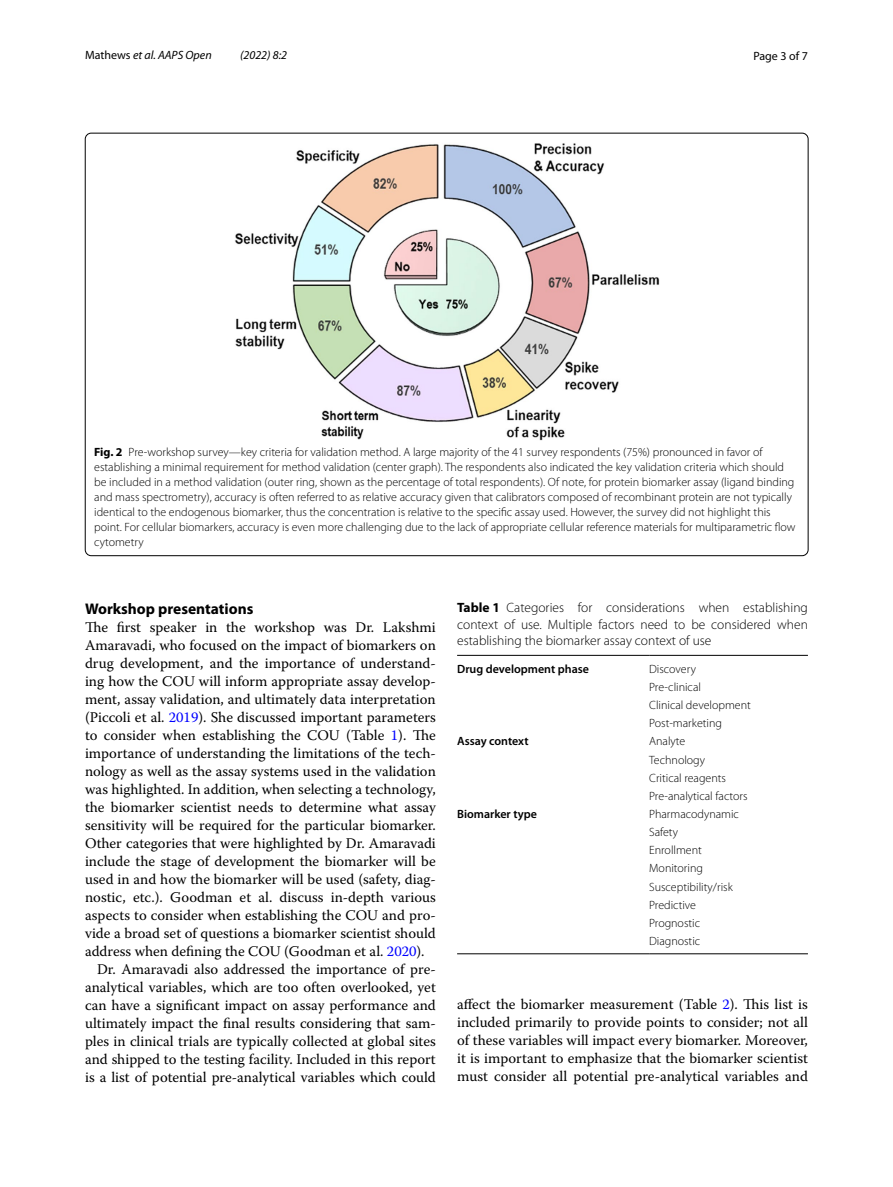
<style>
.page{position:relative;width:893px;height:1187px;background:#fff}
.page>*{position:absolute;margin:0;border:0;box-sizing:border-box;transform-origin:0 0}
.t1{font:700 15.45px "Myriad Pro";color:#000}
.t2{font:14.7px/18px "Warnock Pro";color:#000;text-align:justify}
.t3{font:300 13.5px/16.5px "Myriad Pro";color:#000;text-align:justify}
.t4{font:300 12px/18.1px "Myriad Pro";color:#000}
.t5{font:600 12px "Myriad Pro";color:#000}
.t6{font:italic 12px "Myriad Pro";color:#000}
.t7{font:12px "Myriad Pro";color:#000}
.s1{font-style:normal}
.s2{font-weight:700}
.s3{color:#00f}
</style>
<div class="page">
<img style="left:235px;top:143px;width:424px;height:297px">
<hr style="left:457px;top:655px;width:192px;height:1px;background:#000">
<hr style="left:649px;top:655px;width:159px;height:1px;background:#000">
<hr style="left:457px;top:953px;width:192px;height:1px;background:#000">
<hr style="left:649px;top:953px;width:159px;height:1px;background:#000">
<p class="t6" style="left:85px;top:48px;width:128px"><span class="s1">Mathews</span> et al. AAPS Open</p>
<p class="t6" style="left:240px;top:48px;width:48px">(2022) 8:2</p>
<p class="t7" style="left:753px;top:48px;width:56px">Page 3 of 7</p>
<p class="t4" style="left:94px;top:444px;width:703px;line-height:15px"><span class="s2">Fig. 2</span> Pre-workshop survey—key criteria for validation method. A large majority of the 41 survey respondents (75%) pronounced in favor of establishing a minimal requirement for method validation (center graph). The respondents also indicated the key validation criteria which should be included in a method validation (outer ring, shown as the percentage of total respondents). Of note, for protein biomarker assay (ligand binding and mass spectrometry), accuracy is often referred to as relative accuracy given that calibrators composed of recombinant protein are not typically identical to the endogenous biomarker, thus the concentration is relative to the specific assay used. However, the survey did not highlight this point. For cellular biomarkers, accuracy is even more challenging due to the lack of appropriate cellular reference materials for multiparametric flow cytometry</p>
<p class="t1" style="left:85px;top:598px;width:170px">Workshop presentations</p>
<p class="t2" style="left:85px;top:617px;width:352px">The first speaker in the workshop was Dr. Lakshmi</p>
<p class="t2" style="left:85px;top:635px;width:352px">Amaravadi, who focused on the impact of biomarkers on</p>
<p class="t2" style="left:85px;top:653px;width:352px">drug development, and the importance of understand-</p>
<p class="t2" style="left:85px;top:671px;width:352px">ing how the COU will inform appropriate assay develop-</p>
<p class="t2" style="left:85px;top:689px;width:352px">ment, assay validation, and ultimately data interpretation</p>
<p class="t2" style="left:85px;top:707px;width:352px">(Piccoli et al. <span class="s3">2019</span>). She discussed important parameters</p>
<p class="t2" style="left:85px;top:725px;width:352px">to consider when establishing the COU (Table <span class="s3">1</span>). The</p>
<p class="t2" style="left:85px;top:743px;width:352px">importance of understanding the limitations of the tech-</p>
<p class="t2" style="left:85px;top:761px;width:352px">nology as well as the assay systems used in the validation</p>
<p class="t2" style="left:85px;top:779px;width:352px">was highlighted. In addition, when selecting a technology,</p>
<p class="t2" style="left:85px;top:797px;width:352px">the biomarker scientist needs to determine what assay</p>
<p class="t2" style="left:85px;top:815px;width:352px">sensitivity will be required for the particular biomarker.</p>
<p class="t2" style="left:85px;top:833px;width:352px">Other categories that were highlighted by Dr. Amaravadi</p>
<p class="t2" style="left:85px;top:851px;width:352px">include the stage of development the biomarker will be</p>
<p class="t2" style="left:85px;top:869px;width:352px">used in and how the biomarker will be used (safety, diag-</p>
<p class="t2" style="left:85px;top:887px;width:352px">nostic, etc.). Goodman et al. discuss in-depth various</p>
<p class="t2" style="left:85px;top:905px;width:352px">aspects to consider when establishing the COU and pro-</p>
<p class="t2" style="left:85px;top:923px;width:352px">vide a broad set of questions a biomarker scientist should</p>
<p class="t2" style="left:85px;top:941px;width:341px">address when defining the COU (Goodman et al. <span class="s3">2020</span>).</p>
<p class="t2" style="left:97px;top:959px;width:340px">Dr. Amaravadi also addressed the importance of pre-</p>
<p class="t2" style="left:85px;top:977px;width:352px">analytical variables, which are too often overlooked, yet</p>
<p class="t2" style="left:85px;top:995px;width:352px">can have a significant impact on assay performance and</p>
<p class="t2" style="left:85px;top:1013px;width:352px">ultimately impact the final results considering that sam-</p>
<p class="t2" style="left:85px;top:1031px;width:352px">ples in clinical trials are typically collected at global sites</p>
<p class="t2" style="left:85px;top:1049px;width:352px">and shipped to the testing facility. Included in this report</p>
<p class="t2" style="left:85px;top:1067px;width:352px">is a list of potential pre-analytical variables which could</p>
<p class="t3" style="left:457px;top:600px;width:352px"><span class="s2">Table 1</span> Categories for considerations when establishing context of use. Multiple factors need to be considered when establishing the biomarker assay context of use</p>
<p class="t5" style="left:457px;top:661px;width:133px">Drug development phase</p>
<p class="t4" style="left:649px;top:659px;width:103px">Discovery<br>Pre-clinical<br>Clinical development<br>Post-marketing</p>
<p class="t5" style="left:457px;top:733px;width:73px">Assay context</p>
<p class="t4" style="left:649px;top:732px;width:100px">Analyte<br>Technology<br>Critical reagents<br>Pre-analytical factors</p>
<p class="t5" style="left:457px;top:806px;width:81px">Biomarker type</p>
<p class="t4" style="left:649px;top:805px;width:91px">Pharmacodynamic<br>Safety<br>Enrollment<br>Monitoring<br>Susceptibility/risk<br>Predictive<br>Prognostic<br>Diagnostic</p>
<p class="t2" style="left:457px;top:995px;width:352px">affect the biomarker measurement (Table <span class="s3">2</span>). This list is included primarily to provide points to consider; not all of these variables will impact every biomarker. Moreover, it is important to emphasize that the biomarker scientist must consider all potential pre-analytical variables and</p>
</div>
